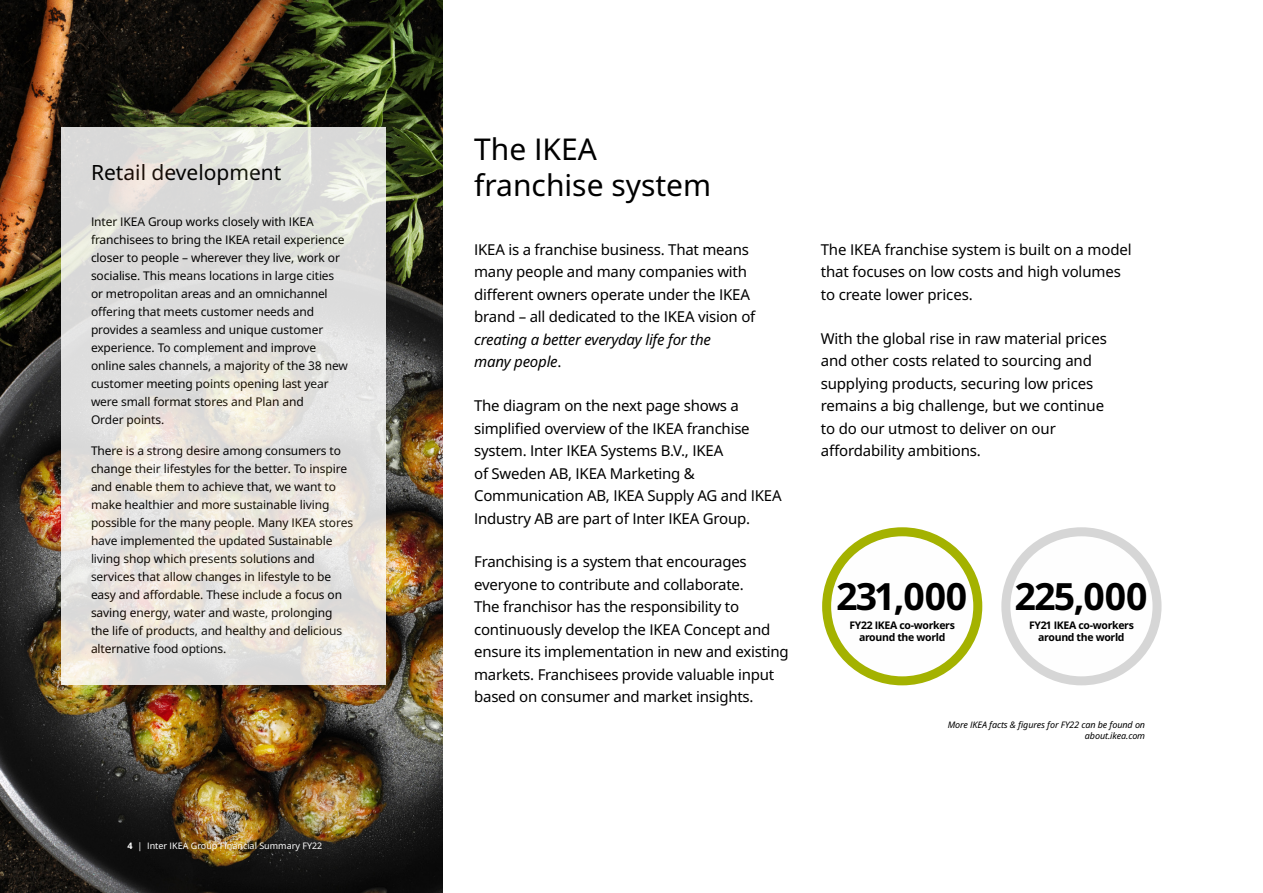
<style>
.page{position:relative;width:1263px;height:893px;background:#fff}
.page>*{position:absolute;margin:0;border:0;box-sizing:border-box;transform-origin:0 0}
.Body_text{font:700 37.5px "Noto IKEA Latin";letter-spacing:-.04em;color:#000}
.Headings{font:30px/36px "Noto IKEA Latin";color:#000}
.t1{font:21px "Noto IKEA Latin";color:#000}
.Body_text-2{font:15px/22.5px "Noto IKEA Latin";letter-spacing:-.015em;color:#000}
.t2{font:12px/18px "Noto IKEA Latin";letter-spacing:-.01em;color:#000}
.t3{font:700 10.5px "Noto IKEA Latin";letter-spacing:-.03em;color:#000}
.Body_text-3{font:italic 9px/10.5px "Noto IKEA Latin";letter-spacing:-.01em;color:#000;text-align:right}
.t4{font:9px "Noto IKEA Latin";color:#fff}
.s1{font-weight:700}
.s2{font-style:italic}
</style>
<div class="page">
<img style="left:0;top:0;width:442px;height:893px">
<svg style="left:61px;top:128px;width:325px;height:557px;fill:#e1dfdb"></svg>
<div style="left:822px;top:527px;width:160px;height:158px;border:9px solid #a4b200;border-radius:50%"></div>
<div style="left:1001px;top:527px;width:160px;height:158px;border:9px solid #d6d6d6;border-radius:50%"></div>
<h3 class="t1" style="left:91px;top:157px;width:192px">Retail development</h3>
<p class="t2" style="left:91px;top:213px;width:258px">Inter IKEA Group works closely with IKEA franchisees to bring the IKEA retail experience closer to people – wherever they live, work or socialise. This means locations in large cities or metropolitan areas and an omnichannel offering that meets customer needs and provides a seamless and unique customer experience. To complement and improve online sales channels, a majority of the 38 new customer meeting points opening last year were small format stores and Plan and<br>Order points.</p>
<p class="t2" style="left:91px;top:441px;width:264px">There is a strong desire among consumers to change their lifestyles for the better. To inspire and enable them to achieve that, we want to make healthier and more sustainable living possible for the many people. Many IKEA stores have implemented the updated Sustainable living shop which presents solutions and services that allow changes in lifestyle to be easy and affordable. These include a focus on saving energy, water and waste, prolonging the life of products, and healthy and delicious alternative food options.</p>
<p class="t4" style="left:128px;top:839px;width:196px"><span class="s1">4</span> | Inter IKEA Group Financial Summary FY22</p>
<p class="Headings" style="left:474px;top:130px;width:239px">The IKEA franchise system</p>
<p class="Body_text-2" style="left:474px;top:238px;width:283px">IKEA is a franchise business. That means many people and many companies with different owners operate under the IKEA brand – all dedicated to the IKEA vision of <span class="s2">creating a better everyday life for the<br>many people</span>.</p>
<p class="Body_text-2" style="left:474px;top:394px;width:309px">The diagram on the next page shows a simplified overview of the IKEA franchise system. Inter IKEA Systems B.V., IKEA<br>of Sweden AB, IKEA Marketing &amp; Communication AB, IKEA Supply AG and IKEA Industry AB are part of Inter IKEA Group.</p>
<p class="Body_text-2" style="left:474px;top:550px;width:316px">Franchising is a system that encourages everyone to contribute and collaborate.<br>The franchisor has the responsibility to continuously develop the IKEA Concept and ensure its implementation in new and existing markets. Franchisees provide valuable input based on consumer and market insights.</p>
<p class="Body_text-2" style="left:821px;top:238px;width:312px">The IKEA franchise system is built on a model that focuses on low costs and high volumes to create lower prices.</p>
<p class="Body_text-2" style="left:821px;top:326px;width:288px">With the global rise in raw material prices and other costs related to sourcing and supplying products, securing low prices remains a big challenge, but we continue to do our utmost to deliver on our affordability ambitions.</p>
<p class="Body_text" style="left:836px;top:570px;width:133px">231,000</p>
<p class="t3" style="left:849px;top:618px;width:107px">FY22 IKEA co-workers</p>
<p class="t3" style="left:859px;top:630px;width:88px">around the world</p>
<p class="Body_text" style="left:1015px;top:570px;width:135px">225,000</p>
<p class="t3" style="left:1029px;top:618px;width:106px">FY21 IKEA co-workers</p>
<p class="t3" style="left:1038px;top:630px;width:88px">around the world</p>
<p class="Body_text-3" style="left:948px;top:719px;width:199px">More IKEA facts &amp; figures for FY22 can be found on about.ikea.com</p>
</div>
